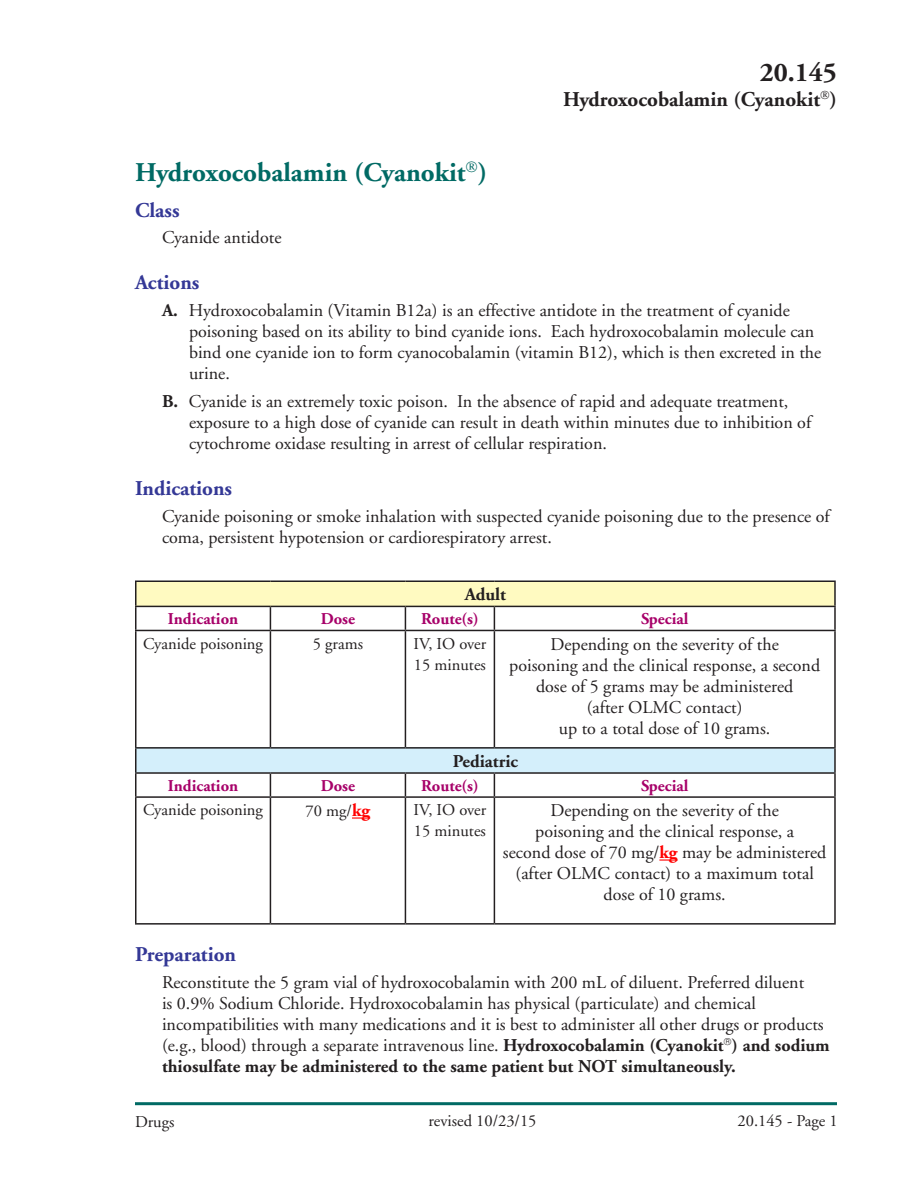
<style>
.page{position:relative;width:918px;height:1188px;background:#fff}
.page>*{position:absolute;margin:0;border:0;box-sizing:border-box;transform-origin:0 0}
.drugs_title{font:700 27px "Adobe Garamond";color:#006a64}
.page_number{font:700 27px "Adobe Garamond";color:#231f20}
.drugs_paragraph_titl{font:700 21px "Adobe Garamond";color:#343896}
.title_header{font:700 21px "Adobe Garamond";color:#231f20}
.Body_text{font:18px/21px "Adobe Garamond";color:#231f20}
.Body_text-2{font:700 18px "Adobe Garamond";color:#231f20}
.Body_text-3{font:16.5px/21px "Adobe Garamond";color:#231f20}
.Body_text-4{font:700 16.5px "Adobe Garamond";color:#a70169}
.page_number-2{font:16.5px "Adobe Garamond";color:#231f20}
.s1{font-weight:700}
.s2{font-weight:700;font-size:18px;color:#f00}
.s3{font-weight:700;color:#f00}
</style>
<div class="page">
<div style="left:136px;top:581px;width:699px;height:25px;background:#fffac1"></div>
<div style="left:136px;top:748px;width:699px;height:25px;background:#d4effb"></div>
<hr style="left:135px;top:580px;width:135px;height:2px;background:#231f20">
<hr style="left:270px;top:580px;width:135px;height:2px;background:#231f20">
<hr style="left:405px;top:580px;width:89px;height:2px;background:#231f20">
<hr style="left:494px;top:580px;width:342px;height:2px;background:#231f20">
<hr style="left:834px;top:582px;width:2px;height:24px;background:#231f20">
<hr style="left:135px;top:606px;width:135px;height:1px;background:#231f20">
<svg style="left:135px;top:582px;width:1px;height:48px"></svg>
<hr style="left:270px;top:606px;width:135px;height:1px;background:#231f20">
<svg style="left:270px;top:607px;width:1px;height:23px"></svg>
<hr style="left:405px;top:606px;width:89px;height:1px;background:#231f20">
<svg style="left:405px;top:607px;width:1px;height:23px"></svg>
<hr style="left:494px;top:606px;width:342px;height:1px;background:#231f20">
<svg style="left:494px;top:607px;width:1px;height:23px"></svg>
<hr style="left:834px;top:607px;width:2px;height:23px;background:#231f20">
<hr style="left:135px;top:630px;width:135px;height:1px;background:#231f20">
<hr style="left:135px;top:631px;width:1px;height:116px;background:#231f20">
<hr style="left:270px;top:630px;width:135px;height:1px;background:#231f20">
<hr style="left:270px;top:631px;width:1px;height:116px;background:#231f20">
<hr style="left:405px;top:630px;width:89px;height:1px;background:#231f20">
<hr style="left:405px;top:631px;width:1px;height:116px;background:#231f20">
<hr style="left:494px;top:630px;width:342px;height:1px;background:#231f20">
<hr style="left:494px;top:631px;width:1px;height:116px;background:#231f20">
<hr style="left:834px;top:631px;width:2px;height:116px;background:#231f20">
<hr style="left:135px;top:747px;width:135px;height:2px;background:#231f20">
<hr style="left:270px;top:747px;width:135px;height:2px;background:#231f20">
<hr style="left:405px;top:747px;width:89px;height:2px;background:#231f20">
<hr style="left:494px;top:747px;width:342px;height:2px;background:#231f20">
<hr style="left:834px;top:749px;width:2px;height:23px;background:#231f20">
<hr style="left:135px;top:772px;width:135px;height:2px;background:#231f20">
<svg style="left:135px;top:749px;width:1px;height:47px"></svg>
<hr style="left:270px;top:772px;width:135px;height:2px;background:#231f20">
<svg style="left:270px;top:774px;width:1px;height:22px"></svg>
<hr style="left:405px;top:772px;width:89px;height:2px;background:#231f20">
<svg style="left:405px;top:774px;width:1px;height:22px"></svg>
<hr style="left:494px;top:772px;width:342px;height:2px;background:#231f20">
<svg style="left:494px;top:774px;width:1px;height:22px"></svg>
<hr style="left:834px;top:774px;width:2px;height:22px;background:#231f20">
<hr style="left:135px;top:796px;width:135px;height:2px;background:#231f20">
<hr style="left:135px;top:798px;width:1px;height:125px;background:#231f20">
<hr style="left:270px;top:796px;width:135px;height:2px;background:#231f20">
<hr style="left:270px;top:798px;width:1px;height:125px;background:#231f20">
<hr style="left:405px;top:796px;width:89px;height:2px;background:#231f20">
<hr style="left:405px;top:798px;width:1px;height:125px;background:#231f20">
<hr style="left:494px;top:796px;width:342px;height:2px;background:#231f20">
<hr style="left:494px;top:798px;width:1px;height:125px;background:#231f20">
<hr style="left:834px;top:798px;width:2px;height:125px;background:#231f20">
<hr style="left:135px;top:923px;width:135px;height:2px;background:#231f20">
<hr style="left:270px;top:923px;width:135px;height:2px;background:#231f20">
<hr style="left:405px;top:923px;width:89px;height:2px;background:#231f20">
<hr style="left:494px;top:923px;width:342px;height:2px;background:#231f20">
<svg style="left:352px;top:817px;width:18px;height:2px"></svg>
<svg style="left:659px;top:859px;width:19px;height:2px"></svg>
<hr style="left:135px;top:1102px;width:702px;height:3px;background:#006a64">
<p class="page_number" style="left:760px;top:58px;width:79px">20.145</p>
<p class="title_header" style="left:563px;top:88px;width:275px">Hydroxocobalamin (Cyanokit )</p>
<p class="drugs_title" style="left:135px;top:157px;width:354px">Hydroxocobalamin (Cyanokit )</p>
<p class="drugs_paragraph_titl" style="left:135px;top:199px;width:46px">Class</p>
<p class="Body_text" style="left:162px;top:227px;width:121px">Cyanide antidote</p>
<p class="drugs_paragraph_titl" style="left:135px;top:271px;width:66px">Actions</p>
<p class="Body_text" style="left:189px;top:300px;width:634px;text-indent:-27px"><span class="s1">A.</span> Hydroxocobalamin (Vitamin B12a) is an effective antidote in the treatment of cyanide poisoning based on its ability to bind cyanide ions. Each hydroxocobalamin molecule can bind one cyanide ion to form cyanocobalamin (vitamin B12), which is then excreted in the urine.</p>
<p class="Body_text" style="left:189px;top:391px;width:624px;text-indent:-27px"><span class="s1">B.</span> Cyanide is an extremely toxic poison. In the absence of rapid and adequate treatment, exposure to a high dose of cyanide can result in death within minutes due to inhibition of cytochrome oxidase resulting in arrest of cellular respiration.</p>
<p class="drugs_paragraph_titl" style="left:135px;top:477px;width:99px">Indications</p>
<p class="Body_text" style="left:162px;top:506px;width:669px">Cyanide poisoning or smoke inhalation with suspected cyanide poisoning due to the presence of coma, persistent hypotension or cardiorespiratory arrest.</p>
<p class="Body_text-2" style="left:465px;top:585px;width:43px">Adult</p>
<p class="Body_text-4" style="left:168px;top:610px;width:72px">Indication</p>
<p class="Body_text-4" style="left:321px;top:610px;width:36px">Dose</p>
<p class="Body_text-4" style="left:421px;top:610px;width:59px">Route(s)</p>
<p class="Body_text-4" style="left:641px;top:610px;width:49px">Special</p>
<p class="Body_text-3" style="left:143px;top:633px;width:121px">Cyanide poisoning</p>
<p class="Body_text-3" style="left:313px;top:634px;width:52px">5 grams</p>
<p class="Body_text-3" style="left:414px;top:633px;width:74px">IV, IO over<br>15 minutes</p>
<p class="Body_text" style="left:551px;top:634px;width:230px">Depending on the severity of the</p>
<p class="Body_text" style="left:509px;top:655px;width:312px;text-align:center">poisoning and the clinical response, a second dose of 5 grams may be administered</p>
<p class="Body_text" style="left:587px;top:697px;width:157px">(after OLMC contact)</p>
<p class="Body_text" style="left:559px;top:718px;width:213px">up to a total dose of 10 grams.</p>
<p class="Body_text-2" style="left:453px;top:752px;width:67px">Pediatric</p>
<p class="Body_text-4" style="left:168px;top:777px;width:72px">Indication</p>
<p class="Body_text-4" style="left:321px;top:777px;width:36px">Dose</p>
<p class="Body_text-4" style="left:421px;top:777px;width:59px">Route(s)</p>
<p class="Body_text-4" style="left:641px;top:777px;width:49px">Special</p>
<p class="Body_text-3" style="left:143px;top:800px;width:121px">Cyanide poisoning</p>
<p class="Body_text-3" style="left:306px;top:801px;width:66px">70 mg/<span class="s2">kg</span></p>
<p class="Body_text-3" style="left:414px;top:800px;width:74px">IV, IO over<br>15 minutes</p>
<p class="Body_text" style="left:551px;top:801px;width:230px">Depending on the severity of the</p>
<p class="Body_text" style="left:535px;top:822px;width:260px">poisoning and the clinical response, a</p>
<p class="Body_text" style="left:503px;top:843px;width:325px">second dose of 70 mg/<span class="s3">kg</span> may be administered</p>
<p class="Body_text" style="left:516px;top:864px;width:300px;text-align:center">(after OLMC contact) to a maximum total dose of 10 grams.</p>
<p class="drugs_paragraph_titl" style="left:135px;top:943px;width:103px">Preparation</p>
<p class="Body_text" style="left:162px;top:972px;width:669px">Reconstitute the 5 gram vial of hydroxocobalamin with 200 mL of diluent. Preferred diluent<br>is 0.9% Sodium Chloride. Hydroxocobalamin has physical (particulate) and chemical incompatibilities with many medications and it is best to administer all other drugs or products (e.g., blood) through a separate intravenous line. <span class="s1">Hydroxocobalamin (Cyanokit</span>➔<span class="s1">) and sodium thiosulfate may be administered to the same patient but NOT simultaneously.</span></p>
<p class="Body_text-3" style="left:135px;top:1111px;width:41px">Drugs</p>
<p class="page_number-2" style="left:429px;top:1112px;width:109px">revised 10/23/15</p>
<p class="page_number-2" style="left:738px;top:1112px;width:102px">20.145 - Page 1</p>
</div>
